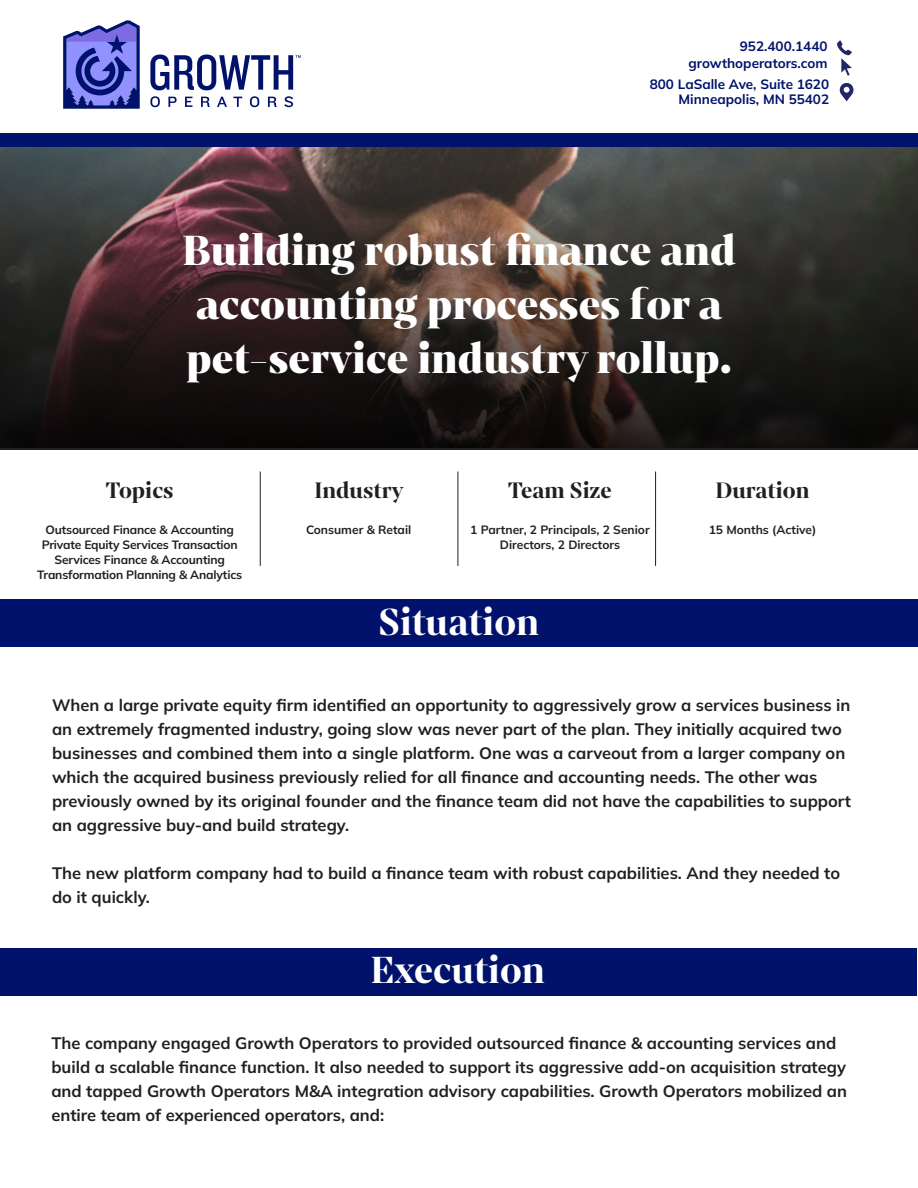
<style>
.page{position:relative;width:918px;height:1188px;background:#fff}
.page>*{position:absolute;margin:0;border:0;box-sizing:border-box;transform-origin:0 0}
.t1{font:900 45px/54px "Mixta Didone Alt";color:#fff}
.t2{font:700 40.5px "Mixta Ess Sharp";color:#fff}
.t3{font:700 24px "Mixta Ess Sharp";color:#231f20}
.t4{font:700 16.5px/24px "Mulish";color:#231f20}
.t5{font:700 13.5px/17.2px "Mulish";color:#00126b;text-align:right}
.t6{font:700 12px/15px "Mulish";letter-spacing:-.015em;color:#231f20;text-align:center}
</style>
<div class="page">
<div style="left:0;top:599px;width:918px;height:47px;background:#00126b"></div>
<div style="left:0;top:948px;width:917px;height:48px;background:#00126b"></div>
<div style="left:0;top:134px;width:918px;height:14px;background:#00126b"></div>
<hr style="left:260px;top:472px;width:1px;height:94px;background:#221f1f">
<hr style="left:458px;top:472px;width:1px;height:94px;background:#221f1f">
<hr style="left:655px;top:472px;width:1px;height:94px;background:#221f1f">
<svg style="left:0;top:148px;width:918px;height:302px;background:#342b29"></svg>
<svg style="left:150px;top:55px;width:151px;height:35px"></svg>
<svg style="left:150px;top:96px;width:10px;height:11px"></svg>
<svg style="left:168px;top:97px;width:9px;height:10px"></svg>
<svg style="left:185px;top:97px;width:7px;height:10px"></svg>
<svg style="left:201px;top:97px;width:9px;height:10px"></svg>
<svg style="left:217px;top:97px;width:10px;height:10px"></svg>
<svg style="left:233px;top:97px;width:9px;height:10px"></svg>
<svg style="left:250px;top:96px;width:9px;height:11px"></svg>
<svg style="left:268px;top:97px;width:9px;height:10px"></svg>
<svg style="left:284px;top:96px;width:9px;height:11px"></svg>
<svg style="left:63px;top:20px;width:77px;height:89px;background:#6267c3"></svg>
<svg style="left:837px;top:40px;width:15px;height:36px"></svg>
<svg style="left:839px;top:83px;width:15px;height:18px"></svg>
<p class="t5" style="left:689px;top:37px;width:141px">952.400.1440 growthoperators.com</p>
<p class="t5" style="left:650px;top:76px;width:181px;line-height:15px">800 LaSalle Ave, Suite 1620<br>Minneapolis, MN 55402</p>
<h1 class="t1" style="left:182px;top:225px;width:555px">Building robust finance and accounting processes for a pet-service industry rollup.</h1>
<h3 class="t3" style="left:106px;top:477px;width:69px">Topics</h3>
<p class="t6" style="left:37px;top:522px;width:207px">Outsourced Finance &amp; Accounting Private Equity Services Transaction Services Finance &amp; Accounting Transformation Planning &amp; Analytics</p>
<h3 class="t3" style="left:314px;top:477px;width:91px">Industry</h3>
<p class="t6" style="left:306px;top:522px;width:107px">Consumer &amp; Retail</p>
<h3 class="t3" style="left:508px;top:477px;width:105px">Team Size</h3>
<p class="t6" style="left:470px;top:522px;width:181px">1 Partner, 2 Principals, 2 Senior<br>Directors, 2 Directors</p>
<h2 class="t2" style="left:379px;top:599px;width:162px">Situation</h2>
<h3 class="t3" style="left:716px;top:477px;width:96px">Duration</h3>
<p class="t6" style="left:709px;top:522px;width:109px">15 Months (Active)</p>
<p class="t4" style="left:52px;top:693px;width:801px">When a large private equity firm identified an opportunity to aggressively grow a services business in an extremely fragmented industry, going slow was never part of the plan. They initially acquired two businesses and combined them into a single platform. One was a carveout from a larger company on which the acquired business previously relied for all finance and accounting needs. The other was previously owned by its original founder and the finance team did not have the capabilities to support an aggressive buy-and build strategy.</p>
<p class="t4" style="left:52px;top:861px;width:790px">The new platform company had to build a finance team with robust capabilities. And they needed to do it quickly.</p>
<h2 class="t2" style="left:371px;top:948px;width:176px">Execution</h2>
<p class="t4" style="left:51px;top:1030px;width:797px">The company engaged Growth Operators to provided outsourced finance &amp; accounting services and build a scalable finance function. It also needed to support its aggressive add-on acquisition strategy and tapped Growth Operators M&amp;A integration advisory capabilities. Growth Operators mobilized an entire team of experienced operators, and:</p>
</div>
